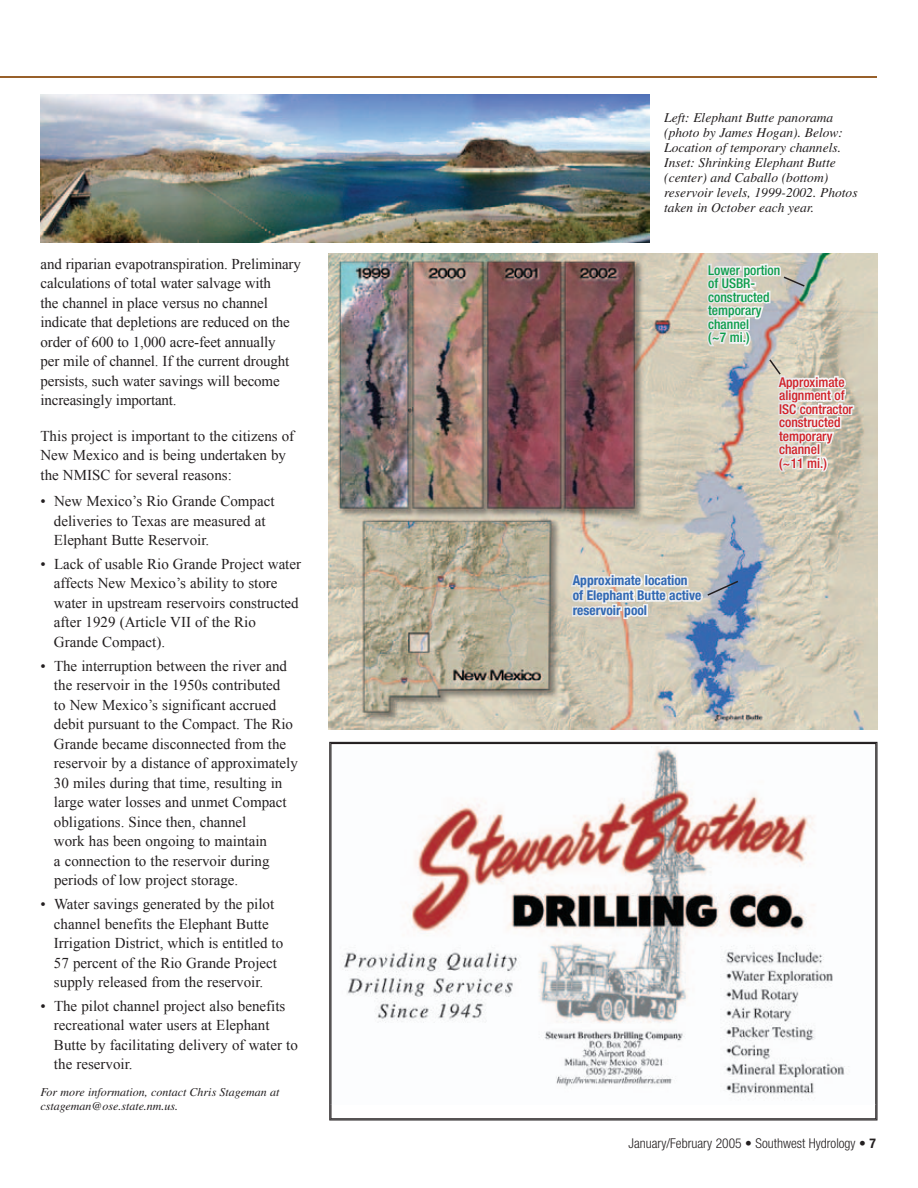
<style>
.page{position:relative;width:918px;height:1188px;background:#fff}
.page>*{position:absolute;margin:0;border:0;box-sizing:border-box;transform-origin:0 0}
.t1{font:15px/19.5px "Times New Roman";color:#231f20}
.t2{font:italic 13.5px/15px "Times";color:#231f20}
.t3{font:500 condensed 13.5px/13.5px "Helvetica Neue LT";color:#d12027}
.t4{font:700 condensed 13.5px/15px "Helvetica Neue LT";color:#3269b3}
.t5{font:500 condensed 13.5px/13.5px "Helvetica Neue LT";color:#0c9d4c}
.t6{font:300 condensed 13.5px "Helvetica Neue LT";color:#231f20}
.t7{font:italic 12px/13.5px "Times";color:#231f20}
.s1{font-weight:700}
</style>
<div class="page">
<svg style="left:330px;top:743px;width:546px;height:376px"></svg>
<img style="left:330px;top:747px;width:51px;height:358px">
<img style="left:827px;top:747px;width:49px;height:358px">
<hr style="left:0;top:76px;width:878px;height:1px;background:#98602a">
<img style="left:329px;top:254px;width:548px;height:475px">
<img style="left:40px;top:94px;width:609px;height:149px">
<svg style="left:569px;top:549px;width:169px;height:95px;background:#c7c7c3"></svg>
<svg style="left:705px;top:253px;width:151px;height:221px;background:#d1cbc0"></svg>
<p class="t1" style="left:40px;top:254px;width:262px">and riparian evapotranspiration. Preliminary calculations of total water salvage with<br>the channel in place versus no channel indicate that depletions are reduced on the order of 600 to 1,000 acre-feet annually<br>per mile of channel. If the current drought persists, such water savings will become increasingly important.</p>
<p class="t1" style="left:40px;top:426px;width:255px">This project is important to the citizens of<br>New Mexico and is being undertaken by the NMISC for several reasons:</p>
<p class="t1" style="left:54px;top:491px;width:222px;text-indent:-13px">• New Mexico’s Rio Grande Compact deliveries to Texas are measured at<br>Elephant Butte Reservoir.</p>
<p class="t1" style="left:54px;top:554px;width:249px;text-indent:-13px">• Lack of usable Rio Grande Project water affects New Mexico’s ability to store water in upstream reservoirs constructed after 1929 (Article VII of the Rio Grande Compact).</p>
<p class="t1" style="left:54px;top:656px;width:245px;text-indent:-13px">• The interruption between the river and the reservoir in the 1950s contributed<br>to New Mexico’s significant accrued debit pursuant to the Compact. The Rio Grande became disconnected from the reservoir by a distance of approximately 30 miles during that time, resulting in large water losses and unmet Compact obligations. Since then, channel<br>work has been ongoing to maintain<br>a connection to the reservoir during periods of low project storage.</p>
<p class="t1" style="left:54px;top:894px;width:231px;text-indent:-13px">• Water savings generated by the pilot channel benefits the Elephant Butte Irrigation District, which is entitled to 57 percent of the Rio Grande Project supply released from the reservoir.</p>
<p class="t1" style="left:54px;top:996px;width:245px;text-indent:-13px">• The pilot channel project also benefits recreational water users at Elephant Butte by facilitating delivery of water to the reservoir.</p>
<p class="t7" style="left:40px;top:1086px;width:240px">For more information, contact Chris Stageman at cstageman@ose.state.nm.us.</p>
<p class="t2" style="left:664px;top:110px;width:195px">Left: Elephant Butte panorama (photo by James Hogan). Below:<br>Location of temporary channels.<br>Inset: Shrinking Elephant Butte (center) and Caballo (bottom) reservoir levels, 1999-2002. Photos taken in October each year.</p>
<p class="t5" style="left:708px;top:263px;width:73px">Lower portion of USBR&shy;constructed temporary channel<br>(~7 mi.)</p>
<p class="t4" style="left:573px;top:573px;width:130px">Approximate location of Elephant Butte active reservoir pool</p>
<p class="t3" style="left:779px;top:375px;width:75px">Approximate alignment of<br>ISC contractor constructed temporary channel<br>(~11 mi.)</p>
<p class="t6" style="left:629px;top:1135px;width:249px">January/February 2005 • Southwest Hydrology • <span class="s1">7</span></p>
</div>
